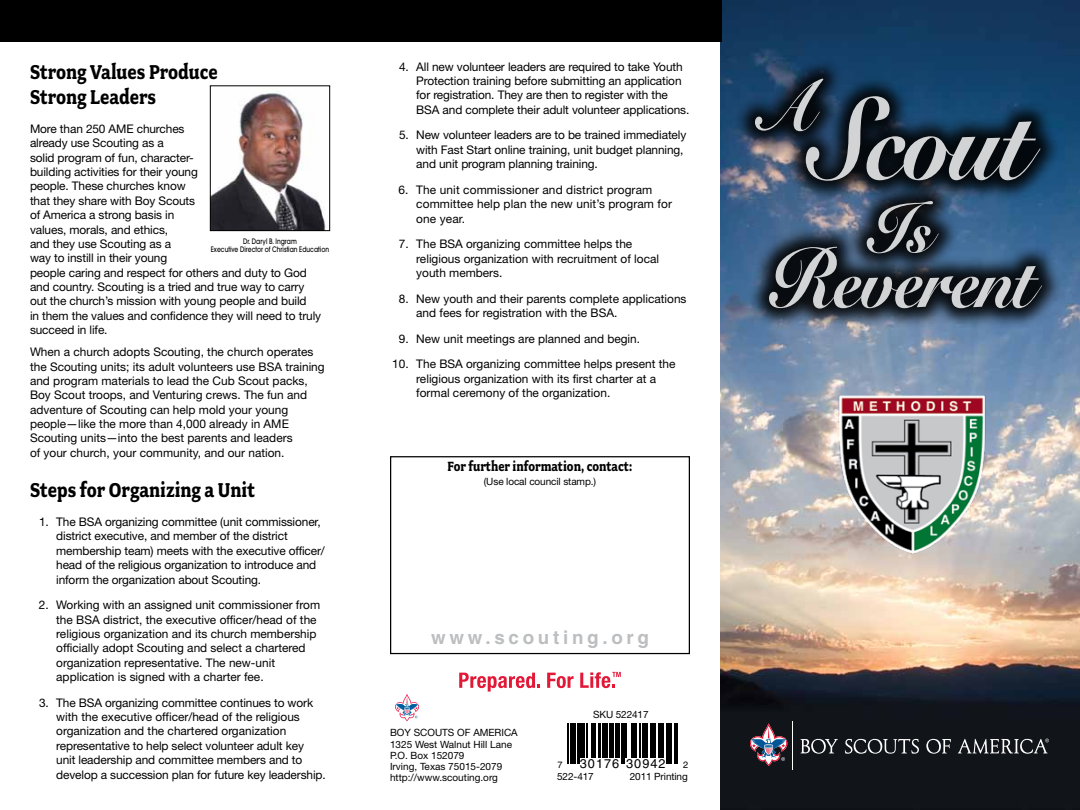
<style>
.page{position:relative;width:1080px;height:810px;background:#fff}
.page>*{position:absolute;margin:0;border:0;box-sizing:border-box;transform-origin:0 0}
.t1{font:114.5px "Snell Roundhand Black Script";letter-spacing:-.015em;color:#d1d3d4;scale:.8 1}
.t2{font:82.12px "Snell Roundhand Black Script";letter-spacing:-.015em;color:#d1d3d4;scale:.8 1}
.t3{font:70.88px "Snell Roundhand Black Script";color:#d1d3d4;scale:.8 1}
.t4{font:700 22.5px/25px "Fairplex Wide";color:#000;scale:.8 1}
.t5{font:700 18.75px "Helvetica";letter-spacing:.2em;color:#bcbec0}
.t6{font:700 15px "Fairplex Wide";color:#000;scale:.8 1}
.t7{font:12.62px "Helvetica";letter-spacing:.085em;color:#000}
.t8{font:11.88px/14.4px "Helvetica Neue";letter-spacing:-.01em;color:#000}
.t9{font:11.88px/14.4px "Helvetica Neue";letter-spacing:.01em;color:#000}
.t10{font:10px/11.2px "Helvetica Neue";color:#000}
.t11{font:9.25px "Helvetica";color:#000}
.t12{font:500 7.5px/8.8px "Avant Garde";color:#000;text-align:center;scale:.8 1}
</style>
<div class="page">
<img style="left:720px;top:0;width:360px;height:810px">
<div style="left:0;top:0;width:721px;height:42px;background:#000"></div>
<hr style="left:793px;top:721px;width:1px;height:49px;background:#fff">
<svg style="left:800px;top:739px;width:38px;height:15px"></svg>
<svg style="left:845px;top:739px;width:74px;height:15px"></svg>
<svg style="left:926px;top:739px;width:25px;height:15px"></svg>
<svg style="left:750px;top:723px;width:37px;height:43px;background:#5c5261"></svg>
<svg style="left:958px;top:739px;width:91px;height:15px"></svg>
<div style="left:390px;top:456px;width:300px;height:198px;border:1px solid #000"></div>
<div style="left:748px;top:225px;width:315px;height:105px;background:#000;opacity:.9"></div>
<div style="left:846px;top:180px;width:114px;height:95px;background:#000;opacity:.9"></div>
<div style="left:785px;top:75px;width:276px;height:127px;background:#000;opacity:.9"></div>
<div style="left:734px;top:58px;width:110px;height:94px;background:#000;opacity:.9"></div>
<svg style="left:395px;top:694px;width:24px;height:27px"></svg>
<svg style="left:567px;top:723px;width:111px;height:41px"></svg>
<hr style="left:568px;top:723px;width:1px;height:40px;background:#000">
<hr style="left:570px;top:723px;width:1px;height:40px;background:#000">
<hr style="left:572px;top:723px;width:4px;height:40px;background:#000">
<hr style="left:577px;top:723px;width:2px;height:40px;background:#000">
<div style="left:580px;top:723px;width:5px;height:35px;background:#000"></div>
<hr style="left:586px;top:723px;width:1px;height:35px;background:#000">
<hr style="left:591px;top:723px;width:2px;height:35px;background:#000">
<hr style="left:594px;top:723px;width:2px;height:35px;background:#000">
<hr style="left:598px;top:723px;width:2px;height:35px;background:#000">
<hr style="left:603px;top:723px;width:1px;height:35px;background:#000">
<hr style="left:605px;top:723px;width:3px;height:35px;background:#000">
<hr style="left:609px;top:723px;width:3px;height:35px;background:#000">
<hr style="left:613px;top:723px;width:1px;height:35px;background:#000">
<div style="left:615px;top:723px;width:5px;height:35px;background:#000"></div>
<hr style="left:621px;top:723px;width:1px;height:40px;background:#000">
<hr style="left:623px;top:723px;width:1px;height:40px;background:#000">
<hr style="left:626px;top:723px;width:1px;height:35px;background:#000">
<hr style="left:631px;top:723px;width:2px;height:35px;background:#000">
<hr style="left:634px;top:723px;width:3px;height:35px;background:#000">
<hr style="left:640px;top:723px;width:1px;height:35px;background:#000">
<hr style="left:642px;top:723px;width:3px;height:35px;background:#000">
<hr style="left:646px;top:723px;width:2px;height:35px;background:#000">
<hr style="left:650px;top:723px;width:1px;height:35px;background:#000">
<hr style="left:652px;top:723px;width:4px;height:35px;background:#000">
<hr style="left:658px;top:723px;width:2px;height:35px;background:#000">
<hr style="left:662px;top:723px;width:2px;height:35px;background:#000">
<hr style="left:666px;top:723px;width:3px;height:40px;background:#000">
<hr style="left:670px;top:723px;width:2px;height:40px;background:#000">
<hr style="left:674px;top:723px;width:1px;height:40px;background:#000">
<hr style="left:677px;top:723px;width:1px;height:40px;background:#000">
<img style="left:820px;top:374px;width:178px;height:194px">
<svg style="left:459px;top:673px;width:81px;height:19px"></svg>
<svg style="left:547px;top:673px;width:27px;height:15px"></svg>
<svg style="left:580px;top:672px;width:41px;height:16px"></svg>
<img style="left:212px;top:91px;width:114px;height:138px">
<div style="left:210px;top:86px;width:120px;height:145px;border:1px solid #000"></div>
<h3 class="t4" style="left:30px;top:59px;width:236px">Strong Values Produce<br>Strong Leaders</h3>
<p class="t8" style="left:30px;top:121px;width:293px">More than 250 AME churches<br>already use Scouting as a<br>solid program of fun, character-<br>building activities for their young<br>people. These churches know<br>that they share with Boy Scouts<br>of America a strong basis in<br>values, morals, and ethics,<br>and they use Scouting as a<br>way to instill in their young<br>people caring and respect for others and duty to God and country. Scouting is a tried and true way to carry out the church’s mission with young people and build<br>in them the values and confidence they will need to truly succeed in life.</p>
<p class="t8" style="left:30px;top:345px;width:296px">When a church adopts Scouting, the church operates the Scouting units; its adult volunteers use BSA training and program materials to lead the Cub Scout packs, Boy Scout troops, and Venturing crews. The fun and adventure of Scouting can help mold your young people—like the more than 4,000 already in AME Scouting units—into the best parents and leaders<br>of your church, your community, and our nation.</p>
<h3 class="t4" style="left:30px;top:477px;width:283px">Steps for Organizing a Unit</h3>
<p class="t8" style="left:56px;top:514px;width:270px;text-indent:-17px">1. The BSA organizing committee (unit commissioner, district executive, and member of the district membership team) meets with the executive officer/ head of the religious organization to introduce and inform the organization about Scouting.</p>
<p class="t8" style="left:56px;top:598px;width:265px;text-indent:-17px">2. Working with an assigned unit commissioner from the BSA district, the executive officer/head of the religious organization and its church membership officially adopt Scouting and select a chartered organization representative. The new-unit application is signed with a charter fee.</p>
<p class="t8" style="left:56px;top:695px;width:271px;text-indent:-17px">3. The BSA organizing committee continues to work with the executive officer/head of the religious organization and the chartered organization representative to help select volunteer adult key unit leadership and committee members and to develop a succession plan for future key leadership.</p>
<p class="t12" style="left:211px;top:236px;width:149px">Dr. Daryl B. Ingram<br>Executive Director of Christian Education</p>
<p class="t8" style="left:416px;top:59px;width:275px;text-indent:-17px">4. All new volunteer leaders are required to take Youth Protection training before submitting an application for registration. They are then to register with the BSA and complete their adult volunteer applications.</p>
<p class="t8" style="left:416px;top:128px;width:272px;text-indent:-17px">5. New volunteer leaders are to be trained immediately with Fast Start online training, unit budget planning, and unit program planning training.</p>
<p class="t9" style="left:416px;top:182px;width:257px;text-indent:-18px">6. The unit commissioner and district program committee help plan the new unit’s program for one year.</p>
<p class="t8" style="left:416px;top:237px;width:244px;text-indent:-17px">7. The BSA organizing committee helps the religious organization with recruitment of local youth members.</p>
<p class="t8" style="left:416px;top:291px;width:272px;text-indent:-17px">8. New youth and their parents complete applications and fees for registration with the BSA.</p>
<p class="t8" style="left:399px;top:331px;width:243px">9. New unit meetings are planned and begin.</p>
<p class="t8" style="left:416px;top:357px;width:261px;text-indent:-24px">10. The BSA organizing committee helps present the religious organization with its first charter at a formal ceremony of the organization.</p>
<p class="t6" style="left:448px;top:458px;width:233px">For further information, contact:</p>
<p class="t10" style="left:484px;top:476px;width:114px">(Use local council stamp.)</p>
<h3 class="t5" style="left:431px;top:626px;width:219px">www.scouting.org</h3>
<p class="t10" style="left:390px;top:727px;width:129px">BOY SCOUTS OF AMERICA<br>1325 West Walnut Hill Lane<br>P.O. Box 152079<br>Irving, Texas 75015-2079 http://www.scouting.org</p>
<p class="t10" style="left:593px;top:709px;width:57px">SKU 522417</p>
<p class="t11" style="left:557px;top:759px;width:7px">7</p>
<p class="t7" style="left:580px;top:756px;width:87px">30176 30942</p>
<p class="t11" style="left:683px;top:759px;width:7px">2</p>
<p class="t10" style="left:557px;top:771px;width:38px">522-417</p>
<p class="t10" style="left:630px;top:771px;width:60px">2011 Printing</p>
<h3 class="t3" style="left:760px;top:63px;width:68px">A</h3>
<h1 class="t1" style="left:803px;top:71px;width:285px">Scout</h1>
<h3 class="t3" style="left:869px;top:185px;width:80px">Is</h3>
<h2 class="t2" style="left:769px;top:230px;width:334px">Reverent</h2>
</div>
